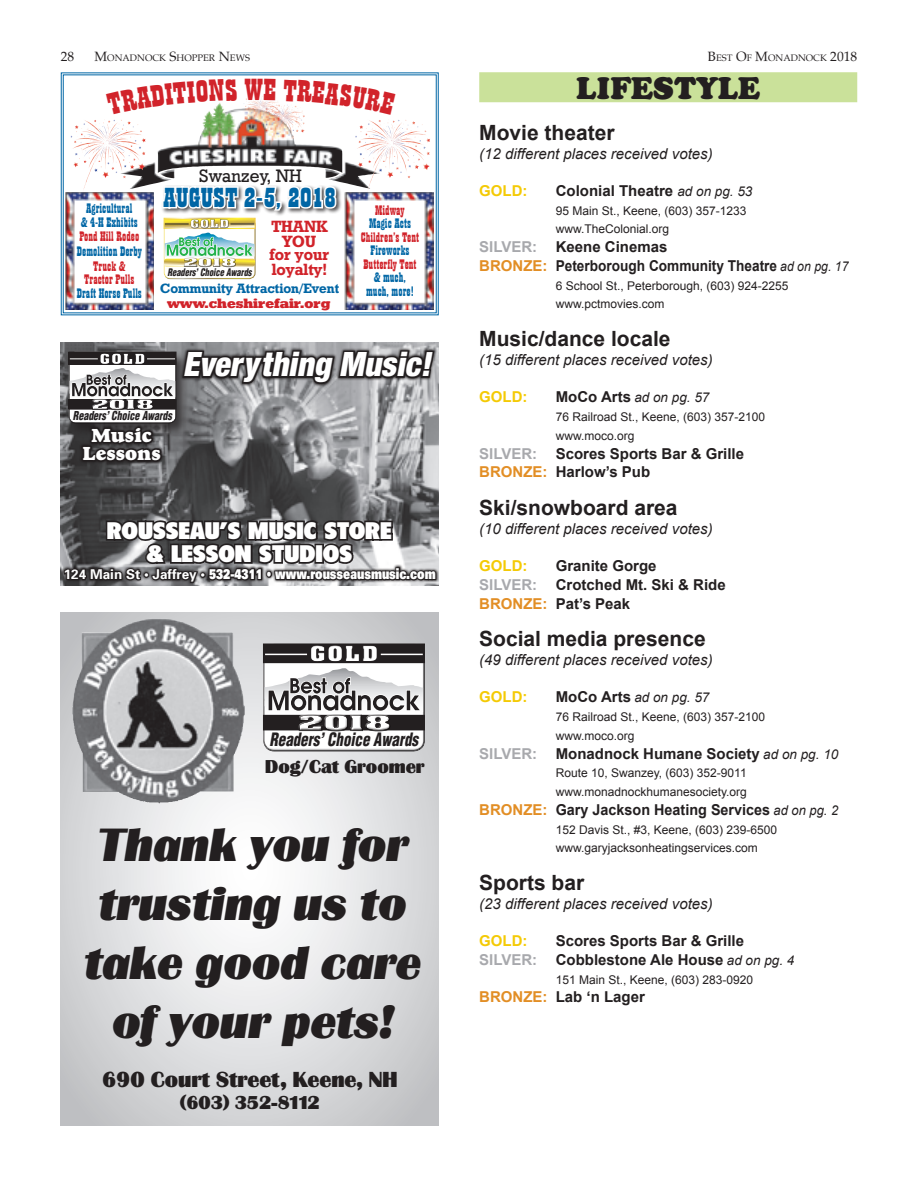
<style>
.page{position:relative;width:918px;height:1188px;background:#fff}
.page>*{position:absolute;margin:0;border:0;box-sizing:border-box;transform-origin:0 0}
.t1{font:45px/59.1px "Bastion Ital";color:#231f20;text-align:center}
.t2{font:italic 36px "Sans Black Condensed DTC";color:#fff}
.t3{font:900 30px "Cooper BT";color:#231f20}
.t4{font:30px "Playbill BT";color:#d1232a;scale:1.29 1}
.t5{font:27px "Playbill BT";color:#0166a5;scale:1.33 1}
.t6{font:23.25px/23.1px "Flanders";color:#fff;text-align:center;scale:1.14 1}
.t7{font:700 21px "Arial";color:#231f20}
.t8{font:21px "Bastion";color:#231f20}
.t9{font:19.5px/18px "Goudy Heavyface BT";color:#fff;text-align:center}
.t10{font:18px "Bastion";color:#231f20}
.t11{font:italic 900 condensed 18px "Helvetica";color:#231f20;scale:.83 1}
.t12{font:18px "Geometric Slab 712 BT Medium A";color:#231f20}
.t13{font:700 18px "Aachen";color:#fff;scale:1.2 1}
.t14{font:16.2px/14.4px "Geometric Slab 712 BT Bold A";color:#d1232a;text-align:center}
.t15{font:700 15px/18.8px "Arial";color:#231f20}
.t16{font:italic 15px "Arial";color:#231f20}
.t17{font:900 15px "Univers";color:#fff;scale:.75 1}
.t18{font:700 15px "Arial";color:#231f20;scale:.96 1}
.t19{font:700 15px "Arial";color:#f4ca05}
.t20{font:13.5px/13.5px "Playbill BT";color:#0166a5;text-align:center;scale:1.1 1}
.t21{font:13.5px/12.8px "Playbill BT";color:#d1232a;text-align:center;scale:1.1 1}
.t22{font:italic 13.5px "Arial";color:#231f20}
.t23{font:13.5px "Geometric Slab 712 BT Bold A";color:#0166a5}
.t24{font:13.5px "Geometric Slab 712 BT Extra Bold A";color:#d1232a}
.t25{font:13.5px "Palatino";color:#231f20}
.t26{font:12px/18.8px "Arial";color:#231f20}
.t27{font:italic 900 condensed 12px "Helvetica";color:#231f20;scale:.83 1}
.t28{font:700 12px "Aachen";color:#fff;scale:1.2 1}
.t29{font:italic 900 condensed 10.2px "Helvetica";color:#231f20;scale:.83 1}
.t30{font:9.45px "Palatino";color:#231f20}
.s1{font-size:13.5px}
.s2{font-weight:400;font-style:italic;font-size:13.5px}
.s3{color:#a8a9ad}
.s4{color:#e28e25}
.s5{font-weight:700;font-style:normal;font-size:15px}
.s6{font-weight:700;font-size:13.5px}
</style>
<div class="page">
<div style="left:479px;top:72px;width:378px;height:30px;background:#cae19a"></div>
<svg style="left:61px;top:72px;width:378px;height:243px"></svg>
<img style="left:61px;top:342px;width:378px;height:222px">
<svg style="left:62px;top:500px;width:375px;height:86px;background:#5d5d5e"></svg>
<svg style="left:79px;top:463px;width:85px;height:1px"></svg>
<svg style="left:68px;top:342px;width:368px;height:121px;background:#7f7f81"></svg>
<svg style="left:61px;top:612px;width:378px;height:513px"></svg>
<img style="left:72px;top:621px;width:173px;height:183px">
<svg style="left:263px;top:644px;width:162px;height:108px"></svg>
<div style="left:296px;top:713px;width:95px;height:19px;background:#231f20;opacity:.75"></div>
<svg style="left:103px;top:72px;width:295px;height:90px"></svg>
<p class="t25" style="left:61px;top:45px;width:15px">28</p>
<p class="t30" style="left:94px;top:50px;width:157px"><span class="s1">M</span>ONADNOCK <span class="s1">S</span>HOPPER <span class="s1">N</span>EWS</p>
<p class="t30" style="left:708px;top:50px;width:151px"><span class="s1">B</span>EST <span class="s1">O</span>F <span class="s1">M</span>ONADNOCK <span class="s1">2018</span></p>
<h3 class="t3" style="left:576px;top:70px;width:186px">LIFESTYLE</h3>
<h3 class="t7" style="left:479px;top:119px;width:137px">Movie theater</h3>
<p class="t16" style="left:479px;top:144px;width:235px">(12 different places received votes)</p>
<p class="t19" style="left:479px;top:181px;width:50px">GOLD:</p>
<p class="t15" style="left:556px;top:182px;width:198px">Colonial Theatre <span class="s2">ad on pg. 53</span></p>
<p class="t26" style="left:556px;top:201px;width:192px">95 Main St., Keene, (603) 357-1233 www.TheColonial.org</p>
<p class="t15" style="left:479px;top:238px;width:371px"><span class="s3">SILVER:</span> Keene Cinemas<br><span class="s4">BRONZE:</span> Peterborough Community Theatre <span class="s2">ad on pg. 17</span></p>
<p class="t26" style="left:556px;top:276px;width:234px">6 School St., Peterborough, (603) 924-2255 www.pctmovies.com</p>
<h3 class="t7" style="left:479px;top:325px;width:193px">Music/dance locale</h3>
<p class="t16" style="left:479px;top:350px;width:235px">(15 different places received votes)</p>
<p class="t19" style="left:479px;top:387px;width:50px">GOLD:</p>
<p class="t22" style="left:556px;top:389px;width:155px"><span class="s5">MoCo Arts</span> ad on pg. 57</p>
<p class="t26" style="left:556px;top:408px;width:211px">76 Railroad St., Keene, (603) 357-2100 www.moco.org</p>
<p class="t15" style="left:479px;top:444px;width:266px"><span class="s3">SILVER:</span> Scores Sports Bar &amp; Grille<br><span class="s4">BRONZE:</span> Harlow’s Pub</p>
<h3 class="t7" style="left:479px;top:494px;width:200px">Ski/snowboard area</h3>
<p class="t16" style="left:479px;top:519px;width:235px">(10 different places received votes)</p>
<p class="t19" style="left:479px;top:556px;width:50px">GOLD:</p>
<h3 class="t4" style="left:245px;top:71px;width:16px">W</h3>
<h3 class="t12" style="left:199px;top:164px;width:105px">Swanzey, NH</h3>
<h3 class="t5" style="left:163px;top:181px;width:132px">AUGUST 2-5, 2018</h3>
<p class="t20" style="left:81px;top:202px;width:53px">Agricultural<br>&amp; 4-H Exhibits</p>
<p class="t21" style="left:79px;top:230px;width:56px">Pond Hill Rodeo</p>
<p class="t20" style="left:77px;top:244px;width:61px">Demolition Derby</p>
<p class="t21" style="left:84px;top:260px;width:47px">Truck &amp;<br>Tractor Pulls</p>
<p class="t20" style="left:77px;top:287px;width:61px">Draft Horse Pulls</p>
<p class="t21" style="left:375px;top:203px;width:28px">Midway</p>
<p class="t20" style="left:369px;top:217px;width:40px">Magic Acts</p>
<p class="t21" style="left:361px;top:230px;width:55px">Children’s Tent</p>
<p class="t20" style="left:371px;top:244px;width:37px">Fireworks</p>
<p class="t21" style="left:363px;top:257px;width:50px">Butterfly Tent</p>
<p class="t20" style="left:374px;top:271px;width:31px">&amp; much,</p>
<h3 class="t14" style="left:270px;top:219px;width:61px">THANK<br>YOU<br>for your loyalty!</h3>
<p class="t29" style="left:167px;top:266px;width:103px">Readers’ Choice Awards</p>
<p class="t23" style="left:160px;top:280px;width:180px">Community Attraction/Event</p>
<p class="t20" style="left:366px;top:284px;width:45px">much, more!</p>
<p class="t24" style="left:167px;top:295px;width:165px">www.cheshirefair.org</p>
<h2 class="t2" style="left:183px;top:343px;width:257px">Everything Music!</h2>
<p class="t28" style="left:100px;top:350px;width:39px">GOLD</p>
<p class="t27" style="left:73px;top:408px;width:121px">Readers’ Choice Awards</p>
<h3 class="t9" style="left:83px;top:426px;width:80px">Music<br>Lessons</h3>
<h3 class="t6" style="left:107px;top:520px;width:251px">ROUSSEAU’S MUSIC STORE &amp; LESSON STUDIOS</h3>
<p class="t15" style="left:479px;top:557px;width:248px;text-indent:76px">Granite Gorge<br><span class="s3">SILVER:</span> Crotched Mt. Ski &amp; Ride<br><span class="s4">BRONZE:</span> Pat’s Peak</p>
<h3 class="t7" style="left:479px;top:625px;width:228px">Social media presence</h3>
<p class="t16" style="left:479px;top:650px;width:235px">(49 different places received votes)</p>
<p class="t19" style="left:479px;top:687px;width:50px">GOLD:</p>
<p class="t22" style="left:556px;top:689px;width:155px"><span class="s5">MoCo Arts</span> ad on pg. 57</p>
<p class="t26" style="left:556px;top:708px;width:211px">76 Railroad St., Keene, (603) 357-2100 www.moco.org</p>
<p class="t15" style="left:479px;top:744px;width:361px"><span class="s3">SILVER:</span> Monadnock Humane Society <span class="s2">ad on pg. 10</span></p>
<p class="t26" style="left:556px;top:764px;width:193px">Route 10, Swanzey, (603) 352-9011 www.monadnockhumanesociety.org</p>
<p class="t18" style="left:479px;top:800px;width:376px"><span class="s4">BRONZE:</span> Gary Jackson Heating Services <span class="s2">ad on pg. 2</span></p>
<p class="t26" style="left:556px;top:820px;width:223px">152 Davis St., #3, Keene, (603) 239-6500 www.garyjacksonheatingservices.com</p>
<h3 class="t7" style="left:479px;top:869px;width:107px">Sports bar</h3>
<p class="t16" style="left:479px;top:894px;width:235px">(23 different places received votes)</p>
<p class="t19" style="left:479px;top:931px;width:50px">GOLD:</p>
<p class="t17" style="left:64px;top:564px;width:498px"><span class="s6">124 Main St • Jaffrey •</span> <span class="s1">532-4311 •</span> www.rousseausmusic.com</p>
<h3 class="t13" style="left:310px;top:641px;width:58px">GOLD</h3>
<h3 class="t11" style="left:270px;top:728px;width:181px">Readers’ Choice Awards</h3>
<h3 class="t10" style="left:265px;top:758px;width:161px">Dog/Cat Groomer</h3>
<h1 class="t1" style="left:82px;top:817px;width:338px">Thank you for trusting us to take good care of your pets!</h1>
<p class="t15" style="left:479px;top:932px;width:317px;text-indent:76px">Scores Sports Bar &amp; Grille<br><span class="s3">SILVER:</span> Cobblestone Ale House <span class="s2">ad on pg. 4</span></p>
<p class="t26" style="left:556px;top:970px;width:199px">151 Main St., Keene, (603) 283-0920</p>
<p class="t15" style="left:479px;top:988px;width:167px"><span class="s4">BRONZE:</span> Lab ‘n Lager</p>
<h3 class="t8" style="left:102px;top:1069px;width:297px">690 Court Street, Keene, NH</h3>
<h3 class="t10" style="left:180px;top:1094px;width:141px">(603) 352-8112</h3>
</div>
